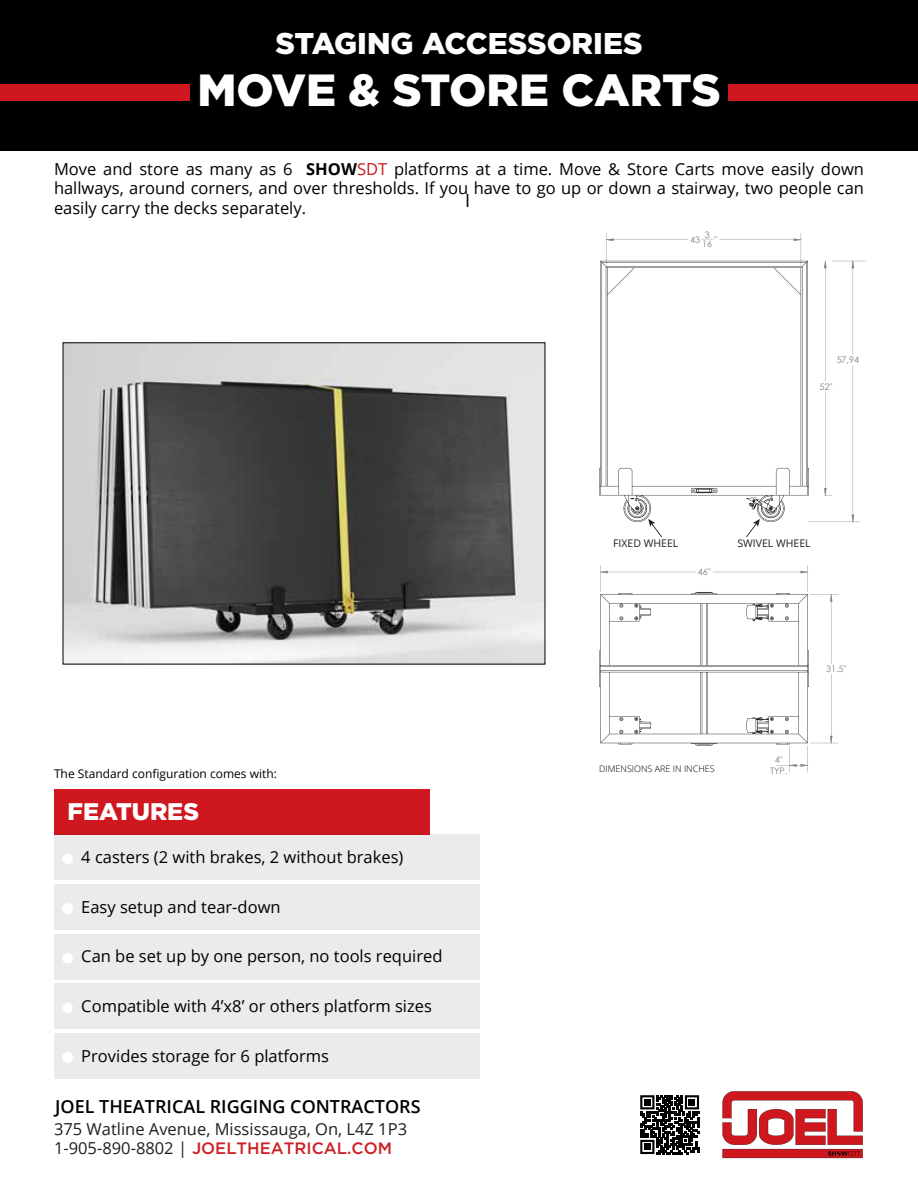
<style>
.page{position:relative;width:918px;height:1188px;background:#fff}
.page>*{position:absolute;margin:0;border:0;box-sizing:border-box;transform-origin:0 0}
.t1{font:900 45px "Gotham";color:#fff}
.t2{font:900 30px "Gotham";color:#fff}
.t3{font:900 24px "Gotham";color:#fff}
.t4{font:600 18px "Open Sans";color:#000}
.t5{font:18px "Open Sans";color:#000}
.t6{font:16.5px/19.5px "Open Sans";color:#000;text-align:justify}
.t7{font:16.5px "Open Sans";color:#211e1f}
.t8{font:500 16.5px "Gotham";color:#cc2127}
.t9{font:12px "Open Sans";color:#000}
.t10{font:10.5px "Open Sans";color:#231f20}
.t11{font:9px/10.6px "Century Gothic";color:#808080;text-align:center}
.t12{font:300 9px "Open Sans";color:#000}
.s1{font-weight:700}
.s2{color:#ca171e}
.s3{font-family:"Open Sans";font-weight:400;color:#211e1f}
</style>
<div class="page">
<div style="left:0;top:0;width:918px;height:151px;background:#000"></div>
<div style="left:0;top:85px;width:918px;height:16px;background:#ce171e"></div>
<div style="left:190px;top:66px;width:538px;height:56px;background:#000"></div>
<div style="left:54px;top:789px;width:375px;height:45px;background:#ce171e"></div>
<div style="left:54px;top:884px;width:425px;height:46px;background:#ebebeb"></div>
<div style="left:54px;top:934px;width:425px;height:45px;background:#ebebeb"></div>
<div style="left:54px;top:984px;width:425px;height:45px;background:#ebebeb"></div>
<div style="left:54px;top:1033px;width:425px;height:46px;background:#ebebeb"></div>
<div style="left:54px;top:834px;width:425px;height:46px;background:#ebebeb"></div>
<div style="left:62px;top:903px;width:11px;height:11px;background:#fff;border-radius:50%"></div>
<div style="left:62px;top:953px;width:11px;height:11px;background:#fff;border-radius:50%"></div>
<div style="left:62px;top:854px;width:11px;height:10px;background:#fff;border-radius:50%"></div>
<div style="left:62px;top:1002px;width:11px;height:11px;background:#fff;border-radius:50%"></div>
<div style="left:62px;top:1052px;width:11px;height:11px;background:#fff;border-radius:50%"></div>
<svg style="left:599px;top:565px;width:239px;height:207px"></svg>
<svg style="left:606px;top:239px;width:248px;height:283px"></svg>
<svg style="left:599px;top:261px;width:210px;height:261px"></svg>
<svg style="left:746px;top:519px;width:14px;height:18px"></svg>
<svg style="left:648px;top:519px;width:14px;height:18px"></svg>
<img style="left:65px;top:345px;width:478px;height:317px">
<svg style="left:722px;top:1091px;width:141px;height:67px"></svg>
<svg style="left:640px;top:1095px;width:59px;height:59px"></svg>
<h2 class="t2" style="left:276px;top:23px;width:369px">STAGING ACCESSORIES</h2>
<h1 class="t1" style="left:197px;top:59px;width:525px">MOVE &amp; STORE CARTS</h1>
<p class="t6" style="left:54px;top:159px;width:812px">Move and store as many as 6 <span class="s1">SHOW</span><span class="s2">SDT</span> platforms at a time. Move &amp; Store Carts move easily down hallways, around corners, and over thresholds. If you have to go up or down a stairway, two people can easily carry the decks separately.</p>
<p class="t5" style="left:465px;top:188px;width:7px">I</p>
<p class="t11" style="left:690px;top:234px;width:11px">43</p>
<p class="t11" style="left:702px;top:230px;width:16px;line-height:9px;text-align:left">3<br>16 "</p>
<p class="t11" style="left:837px;top:354px;width:24px">57,94</p>
<p class="t11" style="left:820px;top:381px;width:14px">52"</p>
<p class="t10" style="left:613px;top:536px;width:67px">FIXED WHEEL</p>
<p class="t10" style="left:737px;top:536px;width:75px">SWIVEL WHEEL</p>
<p class="t11" style="left:698px;top:567px;width:14px">46"</p>
<p class="t9" style="left:54px;top:766px;width:224px">The Standard configuration comes with:</p>
<p class="t12" style="left:599px;top:763px;width:117px">DIMENSIONS ARE IN INCHES</p>
<p class="t11" style="left:770px;top:755px;width:18px">4"<br>TYP.</p>
<h3 class="t3" style="left:68px;top:795px;width:133px">FEATURES</h3>
<p class="t6" style="left:81px;top:847px;width:324px">4 casters (2 with brakes, 2 without brakes)</p>
<p class="t6" style="left:81px;top:896px;width:201px">Easy setup and tear-down</p>
<p class="t6" style="left:81px;top:946px;width:363px">Can be set up by one person, no tools required</p>
<p class="t6" style="left:81px;top:996px;width:352px">Compatible with 4’x8’ or others platform sizes</p>
<p class="t6" style="left:81px;top:1046px;width:249px">Provides storage for 6 platforms</p>
<p class="t4" style="left:55px;top:1094px;width:367px">JOEL THEATRICAL RIGGING CONTRACTORS</p>
<p class="t7" style="left:54px;top:1117px;width:355px">375 Watline Avenue, Mississauga, On, L4Z 1P3</p>
<p class="t8" style="left:54px;top:1138px;width:340px"><span class="s3">1-905-890-8802 |</span> JOELTHEATRICAL.COM</p>
<p class="t11" style="left:826px;top:663px;width:22px">31.5"</p>
</div>
